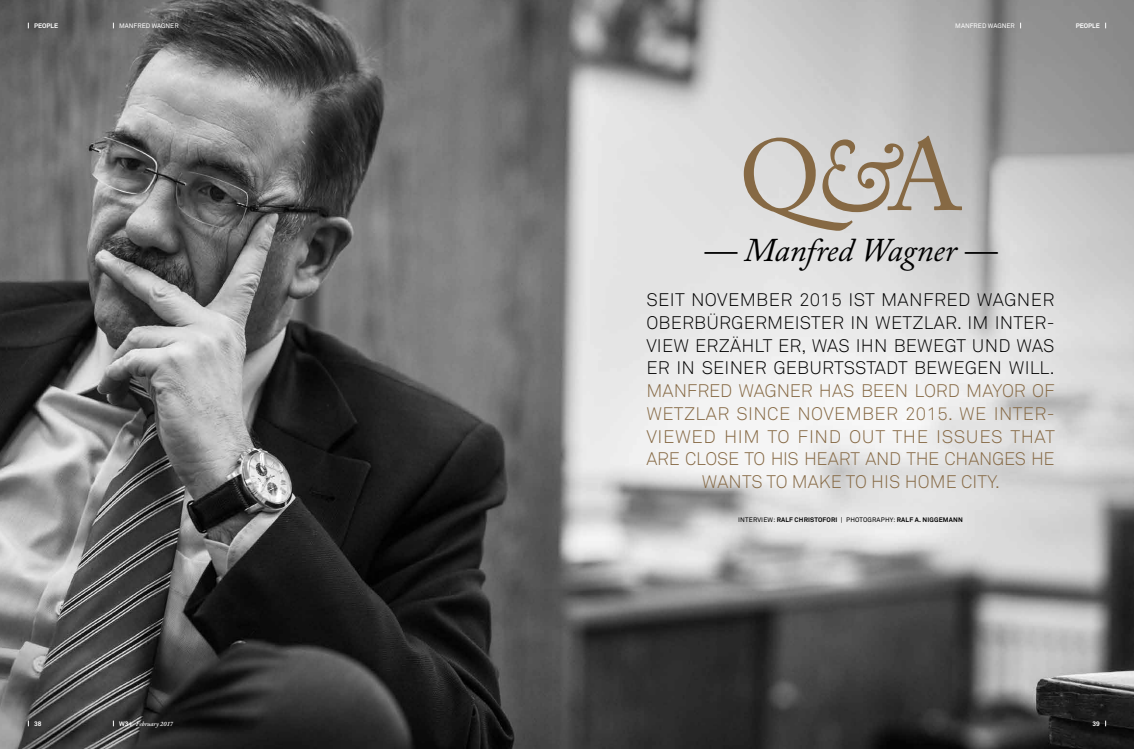
<style>
.page{position:relative;width:1134px;height:749px;background:#fff}
.page>*{position:absolute;margin:0;border:0;box-sizing:border-box;transform-origin:0 0}
.t1{font:100px "Adobe Caslon Pro";color:#866944}
.t2{font:italic 33px "Adobe Caslon Pro";letter-spacing:-.01em;color:#000}
.t3{font:300 18px/22.7px "Akkurat Std";letter-spacing:.01em;color:#866944;text-align:center}
.t4{font:300 18px/22.7px "Akkurat Std";letter-spacing:.01em;color:#000;text-align:justify}
.t5{font:700 6.5px "Akkurat Std";letter-spacing:.025em;color:#000}
.t6{font:6.5px "Akkurat Std";color:#fff}
.t7{font:700 6.5px "Akkurat Std";color:#fff}
.t8{font:italic 600 6.5px "Adobe Caslon Pro";color:#fff}
.s1{font-style:italic}
.s2{font-weight:400}
.s3{font-family:"Akkurat Std";font-weight:700;font-style:normal}
</style>
<div class="page">
<img style="left:0;top:0;width:1134px;height:748px">
<p class="t7" style="left:34px;top:21px;width:26px">PEOPLE</p>
<p class="t6" style="left:119px;top:22px;width:61px">MANFRED WAGNER</p>
<p class="t6" style="left:955px;top:22px;width:61px">MANFRED WAGNER</p>
<p class="t7" style="left:1076px;top:21px;width:26px">PEOPLE</p>
<h1 class="t1" style="left:739px;top:117px;width:224px">Q<span class="s1">&amp;</span>A</h1>
<h2 class="t2" style="left:704px;top:230px;width:295px">— Manfred Wagner —</h2>
<p class="t4" style="left:646px;top:289px;width:410px">SEIT NOVEMBER 2015 IST MANFRED WAGNER OBERBÜRGERMEISTER IN WETZLAR. IM INTER-VIEW ERZÄHLT ER, WAS IHN BEWEGT UND WAS ER IN SEINER GEBURTSSTADT BEWEGEN WILL.</p>
<p class="t3" style="left:646px;top:380px;width:410px">MANFRED WAGNER HAS BEEN LORD MAYOR OF WETZLAR SINCE NOVEMBER 2015. WE INTER-VIEWED HIM TO FIND OUT THE ISSUES THAT ARE CLOSE TO HIS HEART AND THE CHANGES HE WANTS TO MAKE TO HIS HOME CITY.</p>
<p class="t5" style="left:738px;top:515px;width:226px"><span class="s2">INTERVIEW:</span> RALF CHRISTOFORI <span class="s2">| PHOTOGRAPHY:</span> RALF A. NIGGEMANN</p>
<p class="t7" style="left:34px;top:719px;width:9px">38</p>
<p class="t8" style="left:119px;top:719px;width:56px"><span class="s3">W3+</span> February 2017</p>
<p class="t7" style="left:1092px;top:719px;width:9px">39</p>
</div>
